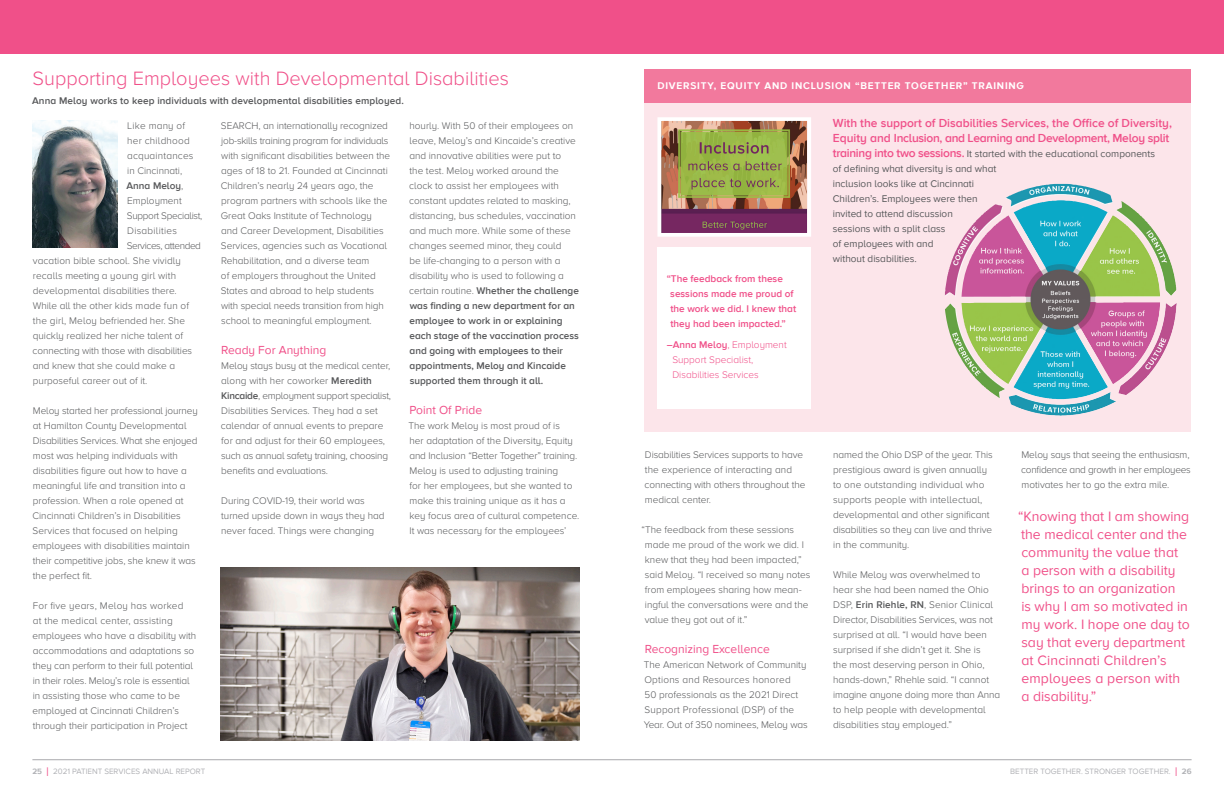
<style>
.page{position:relative;width:1224px;height:792px;background:#fff}
.page>*{position:absolute;margin:0;border:0;box-sizing:border-box;transform-origin:0 0}
.t1{font:300 20px "Proxima Nova A";color:#f05089}
.t2{font:14px/18px "Proxima Nova A";color:#f05089}
.t3{font:600 12px/15px "Proxima Nova A";color:#f05089}
.t4{font:12px "Proxima Nova A";color:#f05089}
.t5{font:300 10px/15px "Proxima Nova A";color:#57585a}
.t6{font:10px "Proxima Nova A";color:#57585a}
.t7{font:300 10px/15px "Proxima Nova A";letter-spacing:.02em;color:#57585a}
.t8{font:600 10px/15px "Proxima Nova A";color:#f05089}
.t9{font:600 10px "Proxima Nova A";letter-spacing:.01em;color:#57585a}
.t10{font:300 10px/15px "Proxima Nova A";color:#f05089}
.t11{font:700 10px "Proxima Nova A";letter-spacing:.08em;color:#fff}
.t12{font:300 10px "Proxima Nova A";letter-spacing:-.025em;color:#57585a}
.t13{font:300 10px "Proxima Nova A";letter-spacing:-.04em;color:#57585a}
.t14{font:8px "Proxima Nova A";color:#b2b3b7}
.t15{font:700 8px "Proxima Nova A";color:#b2b3b7}
.s1{font-weight:600}
.s2{font-weight:600;font-size:12px;color:#f05089}
.s3{font-weight:700}
.s4{font-weight:300;font-size:13px;color:#f05089}
</style>
<div class="page">
<div style="left:0;top:0;width:1224px;height:53px;background:#f05089"></div>
<hr style="left:32px;top:759px;width:1160px;height:1px;background:#a8a9ad">
<img style="left:33px;top:121px;width:85px;height:126px">
<img style="left:221px;top:567px;width:358px;height:173px">
<svg style="left:645px;top:103px;width:546px;height:329px;background:#ddd0d2"></svg>
<div style="left:645px;top:69px;width:546px;height:34px;background:#f2799d"></div>
<div style="left:657px;top:247px;width:154px;height:162px;background:#fff"></div>
<svg style="left:656px;top:115px;width:157px;height:124px;background:#a68f6c"></svg>
<img style="left:1005px;top:184px;width:108px;height:34px">
<p class="t1" style="left:33px;top:67px;width:478px">Supporting Employees with Developmental Disabilities</p>
<p class="t7" style="left:127px;top:118px;width:60px">Like many of</p>
<p class="t7" style="left:127px;top:133px;width:64px">her childhood</p>
<p class="t7" style="left:127px;top:148px;width:68px">acquaintances in Cincinnati,</p>
<p class="t5" style="left:127px;top:178px;width:77px"><span class="s1">Anna Meloy</span>,<br>Employment<br>Support Specialist,<br>Disabilities</p>
<p class="t13" style="left:127px;top:239px;width:76px">Services, attended</p>
<p class="t5" style="left:33px;top:253px;width:150px">vacation bible school. She vividly recalls meeting a young girl with</p>
<p class="t5" style="left:33px;top:283px;width:161px">developmental disabilities there.<br>While all the other kids made fun of the girl, Meloy befriended her. She quickly realized her niche talent of connecting with those with disabilities and knew that she could make a</p>
<p class="t5" style="left:33px;top:373px;width:116px">purposeful career out of it.</p>
<p class="t5" style="left:33px;top:403px;width:167px">Meloy started her professional journey at Hamilton County Developmental<br>Disabilities Services. What she enjoyed</p>
<p class="t5" style="left:32px;top:448px;width:156px">most was helping individuals with disabilities figure out how to have a meaningful life and transition into a profession. When a role opened at Cincinnati Children’s in Disabilities Services that focused on helping</p>
<p class="t5" style="left:33px;top:538px;width:165px">employees with disabilities maintain their competitive jobs, she knew it was the perfect fit.</p>
<p class="t7" style="left:33px;top:598px;width:152px">For five years, Meloy has worked</p>
<p class="t7" style="left:33px;top:613px;width:142px">at the medical center, assisting</p>
<p class="t5" style="left:33px;top:628px;width:165px">employees who have a disability with</p>
<p class="t5" style="left:33px;top:643px;width:163px">accommodations and adaptations so they can perform to their full potential in their roles. Meloy’s role is essential</p>
<p class="t5" style="left:33px;top:688px;width:149px">in assisting those who came to be</p>
<p class="t5" style="left:33px;top:703px;width:156px">employed at Cincinnati Children’s through their participation in Project</p>
<p class="t9" style="left:32px;top:95px;width:373px">Anna Meloy works to keep individuals with developmental disabilities employed.</p>
<p class="t5" style="left:221px;top:118px;width:171px">SEARCH, an internationally recognized job-skills training program for individuals with significant disabilities between the ages of 18 to 21. Founded at Cincinnati Children’s nearly 24 years ago, the program partners with schools like the Great Oaks Institute of Technology and Career Development, Disabilities Services, agencies such as Vocational Rehabilitation, and a diverse team<br>of employers throughout the United States and abroad to help students with special needs transition from high school to meaningful employment.</p>
<p class="t4" style="left:221px;top:343px;width:107px">Ready For Anything</p>
<p class="t5" style="left:221px;top:358px;width:172px">Meloy stays busy at the medical center, along with her coworker <span class="s1">Meredith Kincaide</span>, employment support specialist, Disabilities Services. They had a set calendar of annual events to prepare for and adjust for their 60 employees, such as annual safety training, choosing benefits and evaluations.</p>
<p class="t5" style="left:221px;top:493px;width:165px">During COVID-19, their world was turned upside down in ways they had never faced. Things were changing</p>
<p class="t5" style="left:409px;top:118px;width:171px">hourly. With 50 of their employees on leave, Meloy’s and Kincaide’s creative and innovative abilities were put to<br>the test. Meloy worked around the clock to assist her employees with constant updates related to masking, distancing, bus schedules, vaccination and much more. While some of these changes seemed minor, they could<br>be life-changing to a person with a disability who is used to following a certain routine. <span class="s1">Whether the challenge was finding a new department for an employee to work in or explaining each stage of the vaccination process and going with employees to their appointments, Meloy and Kincaide supported them through it all.</span></p>
<p class="t4" style="left:409px;top:403px;width:74px">Point Of Pride</p>
<p class="t5" style="left:408px;top:418px;width:173px">The work Meloy is most proud of is<br>her adaptation of the Diversity, Equity and Inclusion “Better Together” training.<br>Meloy is used to adjusting training<br>for her employees, but she wanted to make this training unique as it has a key focus area of cultural competence.<br>It was necessary for the employees’</p>
<p class="t11" style="left:657px;top:80px;width:368px">DIVERSITY, EQUITY AND INCLUSION “BETTER TOGETHER” TRAINING</p>
<p class="t3" style="left:833px;top:116px;width:341px">With the support of Disabilities Services, the Office of Diversity,<br>Equity and Inclusion, and Learning and Development, Meloy split</p>
<p class="t6" style="left:833px;top:148px;width:324px"><span class="s2">training into two sessions.</span> It started with the educational components</p>
<p class="t6" style="left:833px;top:163px;width:165px">of defining what diversity is and what</p>
<p class="t6" style="left:833px;top:178px;width:143px">inclusion looks like at Cincinnati</p>
<p class="t6" style="left:833px;top:193px;width:146px">Children’s. Employees were then</p>
<p class="t6" style="left:833px;top:208px;width:122px">invited to attend discussion</p>
<p class="t6" style="left:833px;top:223px;width:114px">sessions with a split class</p>
<p class="t6" style="left:833px;top:238px;width:102px">of employees with and</p>
<p class="t6" style="left:833px;top:253px;width:85px">without disabilities.</p>
<p class="t8" style="left:670px;top:271px;width:127px;text-indent:-4px">“The feedback from these sessions made me proud of the work we did. I knew that they had been impacted.”</p>
<p class="t10" style="left:672px;top:337px;width:116px;text-indent:-6px"><span class="s1">–Anna Meloy</span>, Employment<br>Support Specialist,</p>
<p class="t10" style="left:672px;top:367px;width:88px">Disabilities Services</p>
<p class="t5" style="left:645px;top:448px;width:162px">Disabilities Services supports to have the experience of interacting and connecting with others throughout the medical center.</p>
<p class="t5" style="left:645px;top:523px;width:167px;text-indent:-3px">“The feedback from these sessions made me proud of the work we did. I knew that they had been impacted,” said Meloy. “I received so many notes from employees sharing how mean&shy;ingful the conversations were and the value they got out of it.”</p>
<p class="t4" style="left:645px;top:642px;width:127px">Recognizing Excellence</p>
<p class="t5" style="left:644px;top:658px;width:164px">The American Network of Community</p>
<p class="t5" style="left:644px;top:673px;width:165px">Options and Resources honored<br>50 professionals as the 2021 Direct Support Professional (DSP) of the Year. Out of 350 nominees, Meloy was</p>
<p class="t5" style="left:833px;top:448px;width:161px">named the Ohio DSP of the year. This prestigious award is given annually</p>
<p class="t5" style="left:833px;top:478px;width:153px">to one outstanding individual who</p>
<p class="t5" style="left:833px;top:493px;width:160px">supports people with intellectual, developmental and other significant disabilities so they can live and thrive</p>
<p class="t5" style="left:833px;top:538px;width:78px">in the community.</p>
<p class="t5" style="left:833px;top:568px;width:162px">While Meloy was overwhelmed to hear she had been named the Ohio DSP, <span class="s1">Erin Riehle, RN</span>, Senior Clinical Director, Disabilities Services, was not surprised at all. “I would have been surprised if she didn’t get it. She is</p>
<p class="t5" style="left:833px;top:658px;width:168px">the most deserving person in Ohio, hands-down,” Rhehle said. “I cannot imagine anyone doing more than Anna to help people with developmental disabilities stay employed.”</p>
<p class="t5" style="left:1022px;top:448px;width:170px">Meloy says that seeing the enthusiasm,</p>
<p class="t12" style="left:1021px;top:464px;width:171px">confidence and growth in her employees</p>
<p class="t5" style="left:1022px;top:478px;width:149px">motivates her to go the extra mile.</p>
<p class="t2" style="left:1018px;top:508px;width:173px">“Knowing that I am showing the medical center and the community the value that<br>a person with a disability brings to an organization<br>is why I am so motivated in my work. I hope one day to say that every department at Cincinnati Children’s</p>
<p class="t2" style="left:1021px;top:670px;width:160px">employees a person with</p>
<p class="t2" style="left:1021px;top:688px;width:76px">a disability.”</p>
<p class="t14" style="left:32px;top:767px;width:174px"><span class="s3">25</span> <span class="s4">I</span> 2021 PATIENT SERVICES ANNUAL REPORT</p>
<p class="t15" style="left:1182px;top:767px;width:11px">26</p>
<p class="t14" style="left:1010px;top:767px;width:169px">BETTER TOGETHER. STRONGER TOGETHER. <span class="s4">I</span></p>
</div>
